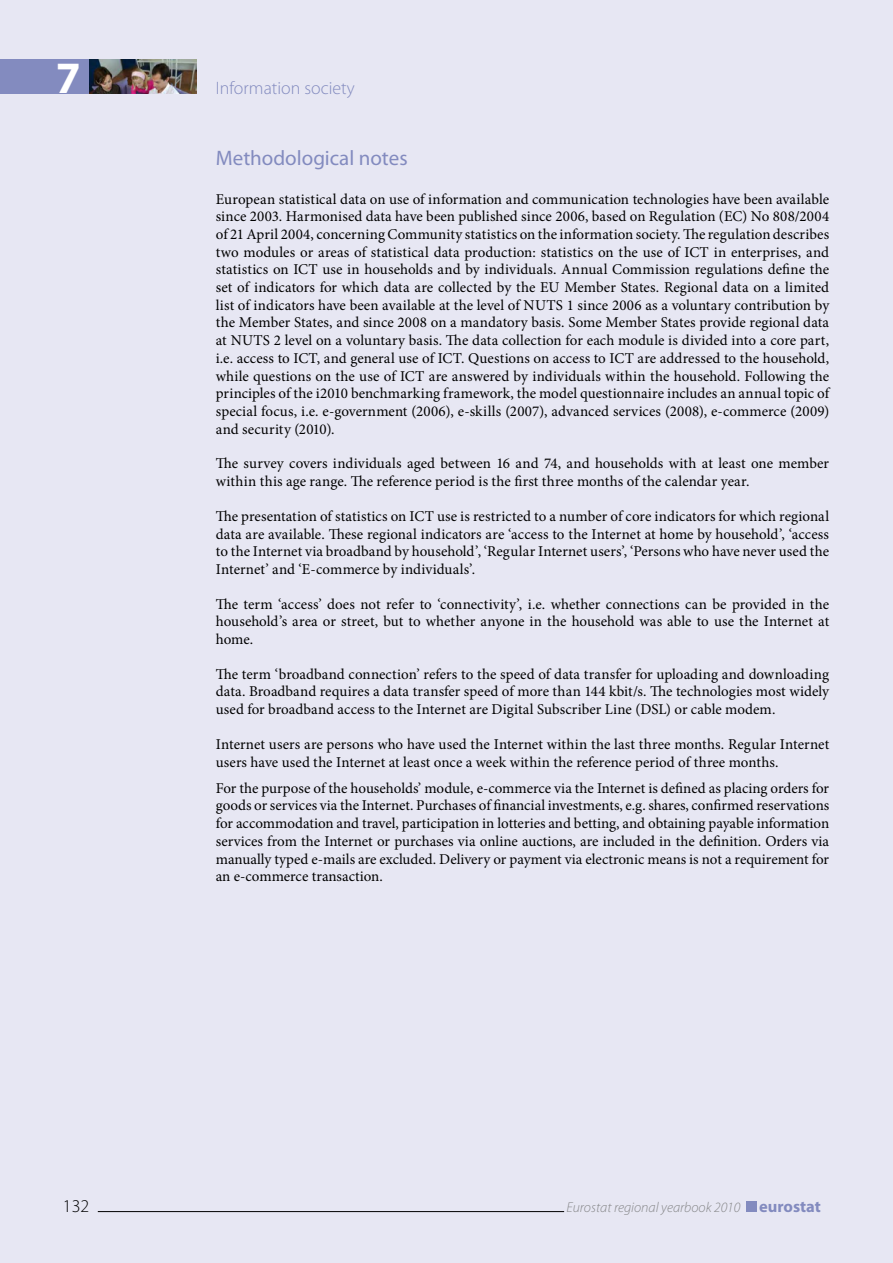
<style>
.page{position:relative;width:893px;height:1263px;background:#e7e7f3}
.page>*{position:absolute;margin:0;border:0;box-sizing:border-box;transform-origin:0 0}
.t1{font:700 45px "Myriad Pro";color:#fff}
.t2{font:21px "Myriad Pro";color:#838bbf}
.t3{font:300 18px "Myriad Pro";color:#838bbf}
.t4{font:300 18px "Myriad Pro";color:#000}
.t5{font:15px/17.7px "Minion Pro";color:#000;text-align:justify}
.t6{font:italic 300 14.25px "Myriad Pro";color:#87888a}
.s1{font-weight:700;font-style:normal;font-size:16.5px;color:#838bbf}
</style>
<div class="page">
<div style="left:0;top:60px;width:89px;height:34px;background:#838bbf"></div>
<img style="left:89px;top:60px;width:108px;height:34px">
<hr style="left:98px;top:1211px;width:466px;height:1px;background:#000">
<div style="left:746px;top:1201px;width:11px;height:11px;background:#838bbf"></div>
<h1 class="t1" style="left:56px;top:49px;width:26px">7</h1>
<p class="t3" style="left:216px;top:78px;width:141px">Information society</p>
<h2 class="t2" style="left:216px;top:145px;width:193px">Methodological notes</h2>
<p class="t5" style="left:216px;top:190px;width:615px">European statistical data on use of information and communication technologies have been available since 2003. Harmonised data have been published since 2006, based on Regulation (EC) No 808/2004 of 21 April 2004, concerning Community statistics on the information society. The regulation describes two modules or areas of statistical data production: statistics on the use of ICT in enterprises, and statistics on ICT use in households and by individuals. Annual Commission regulations define the set of indicators for which data are collected by the EU Member States. Regional data on a limited list of indicators have been available at the level of NUTS 1 since 2006 as a voluntary contribution by the Member States, and since 2008 on a mandatory basis. Some Member States provide regional data at NUTS 2 level on a voluntary basis. The data collection for each module is divided into a core part, i.e. access to ICT, and general use of ICT. Questions on access to ICT are addressed to the household, while questions on the use of ICT are answered by individuals within the household. Following the principles of the i2010 benchmarking framework, the model questionnaire includes an annual topic of special focus, i.e. e-government (2006), e-skills (2007), advanced services (2008), e-commerce (2009) and security (2010).</p>
<p class="t5" style="left:216px;top:455px;width:615px">The survey covers individuals aged between 16 and 74, and households with at least one member within this age range. The reference period is the first three months of the calendar year.</p>
<p class="t5" style="left:216px;top:507px;width:615px">The presentation of statistics on ICT use is restricted to a number of core indicators for which regional data are available. These regional indicators are ‘access to the Internet at home by household’, ‘access to the Internet via broadband by household’, ‘Regular Internet users’, ‘Persons who have never used the Internet’ and ‘E-commerce by individuals’.</p>
<p class="t5" style="left:216px;top:595px;width:615px">The term ‘access’ does not refer to ‘connectivity’, i.e. whether connections can be provided in the household’s area or street, but to whether anyone in the household was able to use the Internet at home.</p>
<p class="t5" style="left:216px;top:665px;width:615px">The term ‘broadband connection’ refers to the speed of data transfer for uploading and downloading data. Broadband requires a data transfer speed of more than 144 kbit/s. The technologies most widely used for broadband access to the Internet are Digital Subscriber Line (DSL) or cable modem.</p>
<p class="t5" style="left:216px;top:735px;width:615px">Internet users are persons who have used the Internet within the last three months. Regular Internet users have used the Internet at least once a week within the reference period of three months.</p>
<p class="t5" style="left:216px;top:779px;width:615px">For the purpose of the households’ module, e-commerce via the Internet is defined as placing orders for goods or services via the Internet. Purchases of financial investments, e.g. shares, confirmed reservations for accommodation and travel, participation in lotteries and betting, and obtaining payable information services from the Internet or purchases via online auctions, are included in the definition. Orders via manually typed e-mails are excluded. Delivery or payment via electronic means is not a requirement for an e-commerce transaction.</p>
<p class="t4" style="left:63px;top:1196px;width:28px">132</p>
<p class="t6" style="left:567px;top:1200px;width:256px">Eurostat regional yearbook 2010 <span class="s1">eurostat</span></p>
</div>
